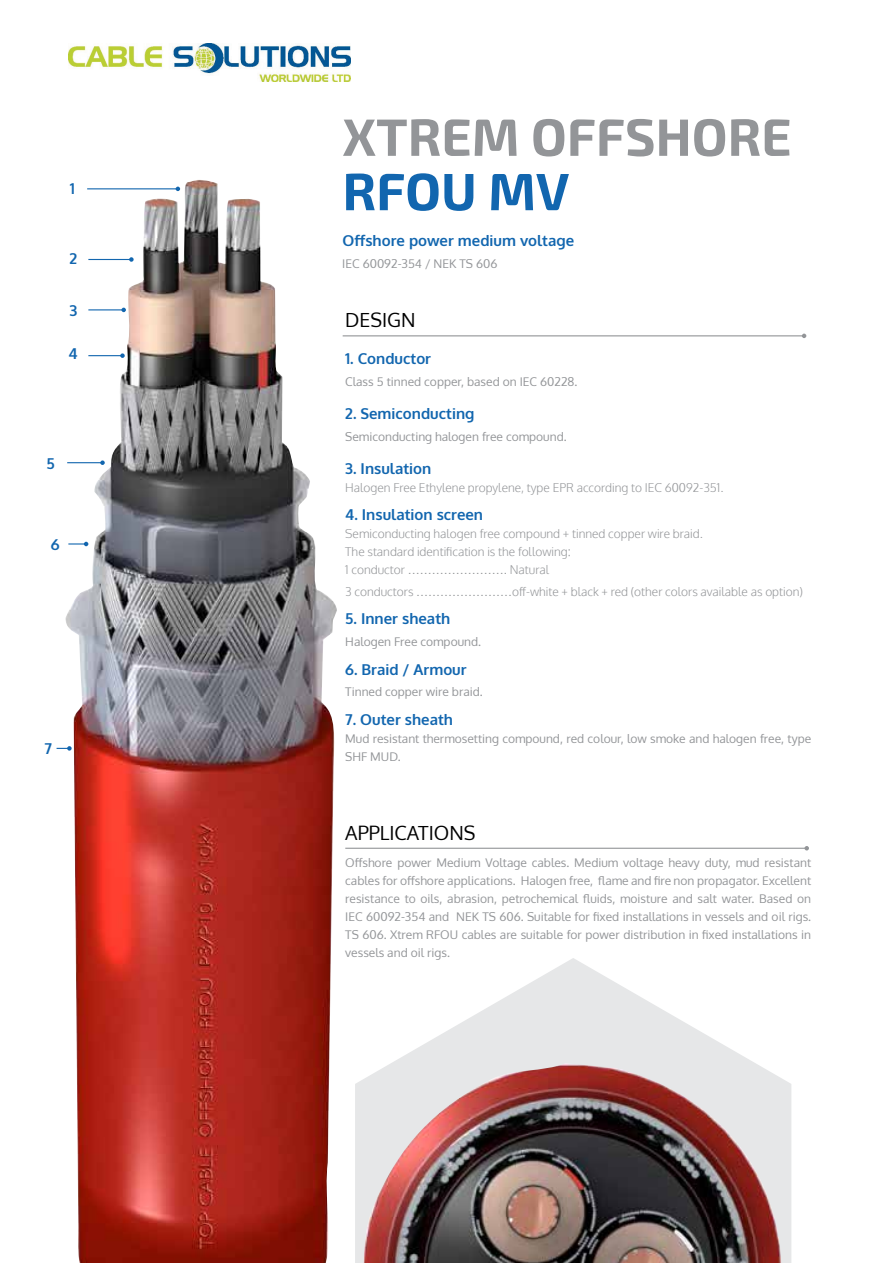
<style>
.page{position:relative;width:893px;height:1263px;background:#fff}
.page>*{position:absolute;margin:0;border:0;box-sizing:border-box;transform-origin:0 0}
.t1{font:700 52.5px "Exo 2";color:#939598}
.t2{font:700 52.5px "Exo 2";color:#1266af}
.t3{font:19.5px "Oxygen";color:#000}
.t4{font:700 15px "Oxygen";color:#1266af}
.t5{font:12px/18px "Oxygen";color:#939598}
.t6{font:300 12px/18px "Oxygen";color:#939598}
.s1{font-family:"Arial";font-weight:400}
</style>
<div class="page">
<svg style="left:355px;top:958px;width:436px;height:305px"></svg>
<img style="left:65px;top:180px;width:272px;height:1083px">
<hr style="left:343px;top:335px;width:461px;height:1px;background:#939598">
<svg style="left:802px;top:334px;width:4px;height:4px"></svg>
<hr style="left:345px;top:848px;width:462px;height:1px;background:#939598">
<svg style="left:804px;top:846px;width:5px;height:4px"></svg>
<hr style="left:88px;top:259px;width:43px;height:1px;background:#1266af">
<svg style="left:129px;top:257px;width:5px;height:5px"></svg>
<hr style="left:88px;top:309px;width:36px;height:1px;background:#1266af">
<svg style="left:121px;top:308px;width:5px;height:4px"></svg>
<hr style="left:87px;top:188px;width:91px;height:1px;background:#1266af">
<svg style="left:176px;top:187px;width:4px;height:4px"></svg>
<img style="left:364px;top:1063px;width:417px;height:200px">
<hr style="left:88px;top:355px;width:34px;height:1px;background:#1266af">
<svg style="left:120px;top:353px;width:5px;height:5px"></svg>
<hr style="left:67px;top:462px;width:36px;height:1px;background:#1266af">
<svg style="left:100px;top:460px;width:5px;height:5px"></svg>
<svg style="left:68px;top:542px;width:20px;height:4px"></svg>
<svg style="left:57px;top:746px;width:15px;height:5px"></svg>
<img style="left:68px;top:44px;width:282px;height:37px">
<p class="t4" style="left:70px;top:179px;width:7px">1</p>
<p class="t4" style="left:70px;top:249px;width:9px">2</p>
<p class="t4" style="left:70px;top:301px;width:9px">3</p>
<p class="t4" style="left:68px;top:345px;width:11px">4</p>
<p class="t4" style="left:46px;top:454px;width:10px">5</p>
<p class="t4" style="left:51px;top:535px;width:10px">6</p>
<p class="t4" style="left:44px;top:739px;width:9px">7</p>
<h1 class="t1" style="left:342px;top:106px;width:451px">XTREM OFFSHORE</h1>
<h1 class="t2" style="left:342px;top:160px;width:228px">RFOU MV</h1>
<p class="t4" style="left:343px;top:231px;width:233px">Offshore power medium voltage</p>
<p class="t5" style="left:342px;top:255px;width:157px">IEC 60092-354 / NEK TS 606</p>
<h2 class="t3" style="left:345px;top:306px;width:72px">DESIGN</h2>
<p class="t4" style="left:345px;top:349px;width:87px">1. Conductor</p>
<p class="t5" style="left:345px;top:373px;width:234px">Class 5 tinned copper, based on IEC 60228.</p>
<p class="t4" style="left:345px;top:404px;width:131px">2. Semiconducting</p>
<p class="t5" style="left:345px;top:428px;width:223px">Semiconducting halogen free compound.</p>
<p class="t4" style="left:345px;top:459px;width:88px">3. Insulation</p>
<p class="t6" style="left:345px;top:479px;width:380px">Halogen Free Ethylene propylene, type EPR according to IEC 60092-351.</p>
<p class="t4" style="left:345px;top:505px;width:139px">4. Insulation screen</p>
<p class="t6" style="left:345px;top:525px;width:359px">Semiconducting halogen free compound + tinned copper wire braid.<br>The standard identification is the following:<br>1 conductor <span class="s1">…………………….</span> Natural</p>
<p class="t6" style="left:345px;top:583px;width:459px">3 conductors <span class="s1">……………………</span>off-white + black + red (other colors available as option)</p>
<p class="t4" style="left:345px;top:610px;width:107px">5. Inner sheath</p>
<p class="t5" style="left:345px;top:633px;width:137px">Halogen Free compound.</p>
<p class="t4" style="left:345px;top:660px;width:123px">6. Braid / Armour</p>
<p class="t5" style="left:345px;top:683px;width:139px">Tinned copper wire braid.</p>
<p class="t4" style="left:345px;top:710px;width:109px">7. Outer sheath</p>
<p class="t5" style="left:345px;top:729px;width:467px">Mud resistant thermosetting compound, red colour, low smoke and halogen free, type<br>SHF MUD.</p>
<h2 class="t3" style="left:345px;top:820px;width:132px">APPLICATIONS</h2>
<p class="t5" style="left:345px;top:853px;width:467px;text-align:justify">Offshore power Medium Voltage cables. Medium voltage heavy duty, mud resistant cables for offshore applications. Halogen free, flame and fire non propagator. Excellent resistance to oils, abrasion, petrochemical fluids, moisture and salt water. Based on IEC 60092-354 and NEK TS 606. Suitable for fixed installations in vessels and oil rigs.<br>TS 606. Xtrem RFOU cables are suitable for power distribution in fixed installations in vessels and oil rigs.</p>
</div>
